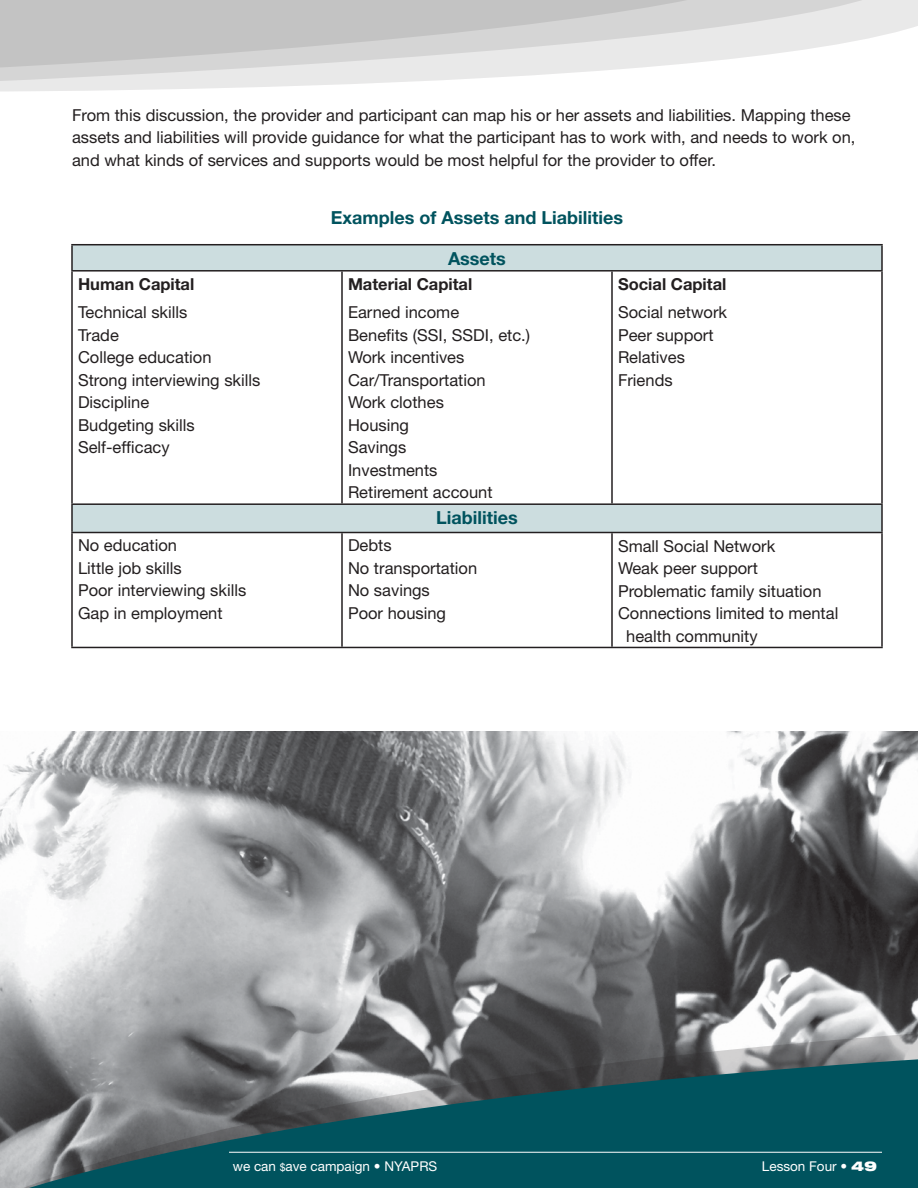
<style>
.page{position:relative;width:918px;height:1188px;background:#fff}
.page>*{position:absolute;margin:0;border:0;box-sizing:border-box;transform-origin:0 0}
.t1{font:700 18px "Helvetica Neue";color:#00535e}
.t2{font:16.5px/22.5px "Helvetica Neue";color:#231f20}
.t3{font:700 16.5px "Helvetica Neue";color:#231f20}
.t4{font:13.5px "Helvetica Neue";color:#fff}
.s1{font-size:10.5px}
.s2{font-weight:900;font-stretch:expanded}
</style>
<div class="page">
<img style="left:0;top:732px;width:918px;height:300px">
<svg style="left:0;top:1032px;width:918px;height:27px;background:#7f8082"></svg>
<svg style="left:0;top:1059px;width:918px;height:129px;background:#2d5f66"></svg>
<svg style="left:0;top:0;width:918px;height:92px"></svg>
<svg style="left:0;top:0;width:906px;height:81px;fill:#e9e9e9"></svg>
<svg style="left:0;top:0;width:812px;height:68px;background:#d1d1d1"></svg>
<svg style="left:73px;top:245px;width:808px;height:287px"></svg>
<hr style="left:71px;top:244px;width:271px;height:1px;background:#231f20">
<hr style="left:71px;top:245px;width:2px;height:25px;background:#231f20">
<hr style="left:342px;top:244px;width:270px;height:1px;background:#231f20">
<hr style="left:612px;top:244px;width:271px;height:1px;background:#231f20">
<hr style="left:881px;top:245px;width:2px;height:25px;background:#231f20">
<hr style="left:71px;top:270px;width:271px;height:2px;background:#231f20">
<hr style="left:71px;top:272px;width:2px;height:231px;background:#231f20">
<hr style="left:342px;top:270px;width:270px;height:2px;background:#231f20">
<hr style="left:341px;top:272px;width:2px;height:231px;background:#231f20">
<hr style="left:612px;top:270px;width:271px;height:2px;background:#231f20">
<hr style="left:611px;top:272px;width:2px;height:231px;background:#231f20">
<hr style="left:881px;top:272px;width:2px;height:231px;background:#231f20">
<hr style="left:71px;top:503px;width:271px;height:2px;background:#231f20">
<hr style="left:71px;top:505px;width:2px;height:27px;background:#231f20">
<hr style="left:342px;top:503px;width:270px;height:2px;background:#231f20">
<hr style="left:612px;top:503px;width:271px;height:2px;background:#231f20">
<hr style="left:881px;top:505px;width:2px;height:27px;background:#231f20">
<hr style="left:71px;top:532px;width:271px;height:1px;background:#231f20">
<hr style="left:71px;top:533px;width:2px;height:114px;background:#231f20">
<hr style="left:342px;top:532px;width:270px;height:1px;background:#231f20">
<hr style="left:341px;top:533px;width:2px;height:114px;background:#231f20">
<hr style="left:612px;top:532px;width:271px;height:1px;background:#231f20">
<hr style="left:611px;top:533px;width:2px;height:114px;background:#231f20">
<hr style="left:881px;top:533px;width:2px;height:114px;background:#231f20">
<hr style="left:71px;top:647px;width:271px;height:1px;background:#231f20">
<hr style="left:342px;top:647px;width:270px;height:1px;background:#231f20">
<hr style="left:612px;top:647px;width:271px;height:1px;background:#231f20">
<hr style="left:229px;top:1152px;width:653px;height:1px;background:#fff">
<p class="t2" style="left:72px;top:104px;width:785px">From this discussion, the provider and participant can map his or her assets and liabilities. Mapping these assets and liabilities will provide guidance for what the participant has to work with, and needs to work on, and what kinds of services and supports would be most helpful for the provider to offer.</p>
<p class="t3" style="left:78px;top:274px;width:118px">Human Capital</p>
<p class="t2" style="left:78px;top:301px;width:184px">Technical skills<br>Trade<br>College education<br>Strong interviewing skills<br>Discipline<br>Budgeting skills<br>Self-efficacy</p>
<p class="t1" style="left:331px;top:207px;width:294px">Examples of Assets and Liabilities</p>
<p class="t1" style="left:448px;top:247px;width:59px">Assets</p>
<p class="t3" style="left:348px;top:274px;width:126px">Material Capital</p>
<p class="t2" style="left:348px;top:301px;width:184px">Earned income<br>Benefits (SSI, SSDI, etc.)<br>Work incentives<br>Car/Transportation<br>Work clothes<br>Housing<br>Savings<br>Investments<br>Retirement account</p>
<p class="t1" style="left:436px;top:507px;width:83px">Liabilities</p>
<p class="t3" style="left:618px;top:274px;width:110px">Social Capital</p>
<p class="t2" style="left:618px;top:301px;width:111px">Social network<br>Peer support<br>Relatives<br>Friends</p>
<p class="t2" style="left:78px;top:534px;width:170px">No education<br>Little job skills<br>Poor interviewing skills<br>Gap in employment</p>
<p class="t2" style="left:348px;top:534px;width:131px">Debts<br>No transportation<br>No savings<br>Poor housing</p>
<p class="t2" style="left:618px;top:534px;width:159px">Small Social Network</p>
<p class="t2" style="left:618px;top:557px;width:141px">Weak peer support</p>
<p class="t2" style="left:618px;top:579px;width:205px">Problematic family situation</p>
<p class="t2" style="left:618px;top:602px;width:222px">Connections limited to mental</p>
<p class="t2" style="left:626px;top:624px;width:133px">health community</p>
<p class="t4" style="left:233px;top:1158px;width:206px">we can <span class="s1">$</span>ave campaign • NYAPRS</p>
<p class="t4" style="left:762px;top:1158px;width:117px">Lesson Four • <span class="s2">49</span></p>
</div>
